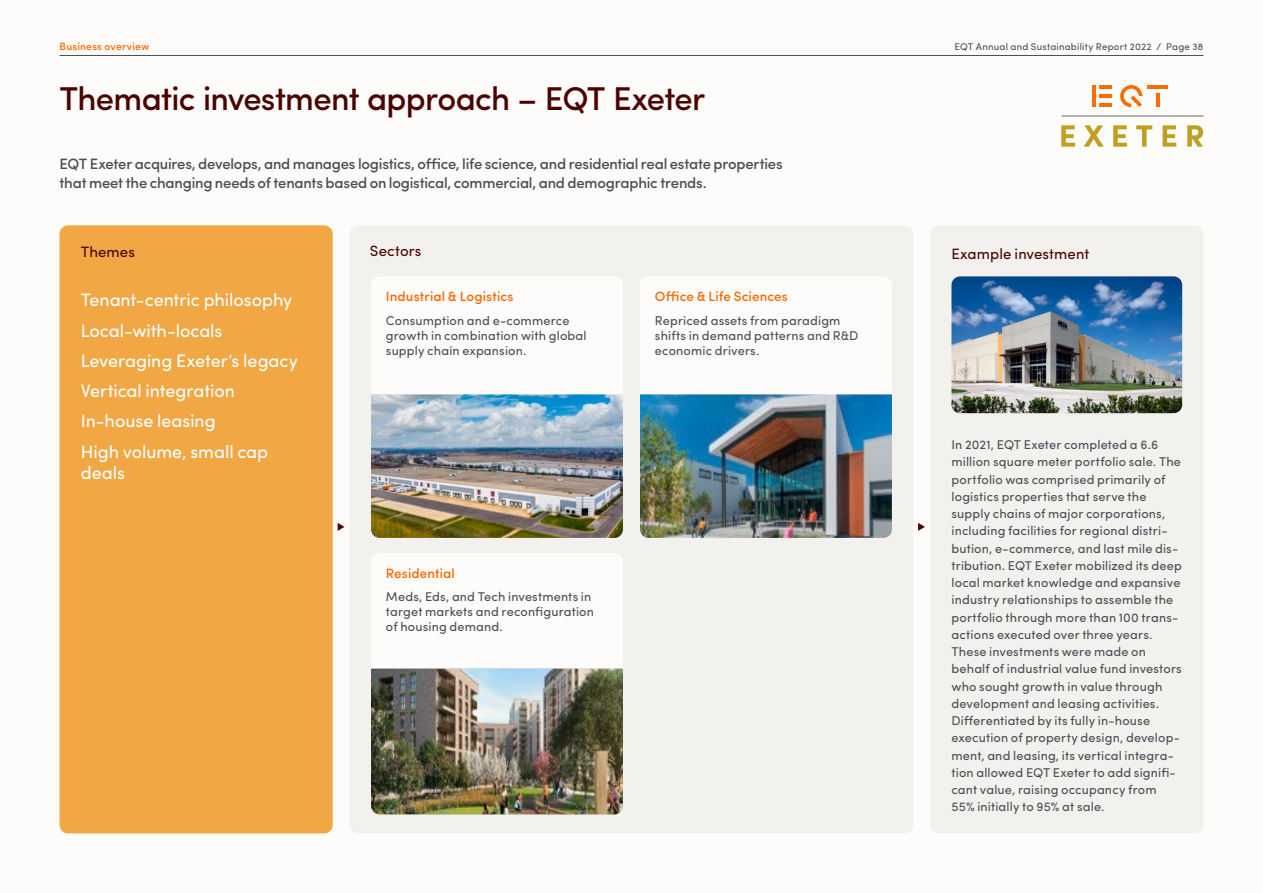
<style>
.page{position:relative;width:1263px;height:893px;background:#fdfcfb}
.page>*{position:absolute;margin:0;border:0;box-sizing:border-box;transform-origin:0 0}
.t1{font:500 33px "Sofia Pro";letter-spacing:-.02em;color:#4c0300}
.t2{font:18px/30.3px "Sofia Pro";letter-spacing:-.005em;color:#fff}
.t3{font:500 15px/19.5px "Sofia Pro";letter-spacing:-.015em;color:#4c4c55}
.t4{font:15px "Sofia Pro";letter-spacing:.005em;color:#4c0300}
.t5{font:500 13.5px "Sofia Pro";letter-spacing:.01em;color:#f60}
.t6{font:12.75px/17.2px "Sofia Pro";letter-spacing:.015em;color:#4c4c55}
.t7{font:500 10.5px "Sofia Pro";letter-spacing:.02em;color:#f60}
.t8{font:9.75px "Sofia Pro";letter-spacing:.025em;color:#4c4c55}
</style>
<div class="page">
<div style="left:60px;top:225px;width:273px;height:608px;background:#f0a744;border-radius:9px"></div>
<div style="left:350px;top:225px;width:563px;height:608px;background:#f3f1ee;border-radius:9px"></div>
<div style="left:371px;top:276px;width:252px;height:262px;background:#fdfcfb;border-radius:9px"></div>
<div style="left:371px;top:553px;width:252px;height:261px;background:#fdfcfb;border-radius:9px"></div>
<div style="left:640px;top:276px;width:252px;height:262px;background:#fdfcfb;border-radius:9px"></div>
<div style="left:930px;top:225px;width:273px;height:608px;background:#f3f1ee;border-radius:9px"></div>
<img style="left:371px;top:394px;width:252px;height:144px">
<img style="left:640px;top:394px;width:252px;height:144px">
<img style="left:371px;top:669px;width:252px;height:145px">
<svg style="left:338px;top:523px;width:6px;height:8px"></svg>
<svg style="left:918px;top:523px;width:7px;height:8px"></svg>
<svg style="left:1061px;top:125px;width:14px;height:22px"></svg>
<svg style="left:1083px;top:125px;width:21px;height:22px"></svg>
<svg style="left:1113px;top:125px;width:14px;height:22px"></svg>
<svg style="left:1136px;top:125px;width:16px;height:22px"></svg>
<svg style="left:1162px;top:125px;width:14px;height:22px"></svg>
<svg style="left:1187px;top:125px;width:16px;height:22px"></svg>
<hr style="left:1061px;top:116px;width:142px;height:1px;background:#61646a">
<hr style="left:1148px;top:86px;width:20px;height:3px;background:#ff6b00">
<svg style="left:1099px;top:86px;width:13px;height:3px"></svg>
<hr style="left:1099px;top:94px;width:13px;height:4px;background:#ff6b00">
<hr style="left:1099px;top:103px;width:13px;height:4px;background:#ff6b00">
<hr style="left:1092px;top:86px;width:3px;height:21px;background:#ff6b00">
<hr style="left:1156px;top:93px;width:4px;height:14px;background:#ff6b00">
<svg style="left:1120px;top:85px;width:22px;height:22px"></svg>
<img style="left:951px;top:276px;width:231px;height:137px">
<hr style="left:60px;top:55px;width:1143px;height:1px;background:#4c4c55">
<p class="t7" style="left:60px;top:38px;width:91px">Business overview</p>
<p class="t8" style="left:954px;top:39px;width:250px">EQT Annual and Sustainability Report 2022 / Page 38</p>
<h1 class="t1" style="left:60px;top:74px;width:647px">Thematic investment approach – EQT Exeter</h1>
<p class="t3" style="left:60px;top:153px;width:725px">EQT Exeter acquires, develops, and manages logistics, office, life science, and residential real estate properties that meet the changing needs of tenants based on logistical, commercial, and demographic trends.</p>
<p class="t4" style="left:81px;top:241px;width:56px">Themes</p>
<h2 class="t2" style="left:81px;top:284px;width:219px">Tenant-centric philosophy<br>Local-with-locals<br>Leveraging Exeter’s legacy<br>Vertical integration<br>In-house leasing<br>High volume, small cap</h2>
<h2 class="t2" style="left:81px;top:457px;width:46px">deals</h2>
<p class="t4" style="left:370px;top:239px;width:53px">Sectors</p>
<p class="t5" style="left:386px;top:287px;width:129px">Industrial &amp; Logistics</p>
<p class="t6" style="left:386px;top:312px;width:202px;line-height:15px">Consumption and e-commerce growth in combination with global supply chain expansion.</p>
<p class="t5" style="left:655px;top:287px;width:135px">Office &amp; Life Sciences</p>
<p class="t6" style="left:655px;top:312px;width:205px;line-height:15px">Repriced assets from paradigm shifts in demand patterns and R&amp;D economic drivers.</p>
<p class="t5" style="left:386px;top:563px;width:70px">Residential</p>
<p class="t6" style="left:386px;top:588px;width:210px;line-height:15px">Meds, Eds, and Tech investments in target markets and reconfiguration of housing demand.</p>
<p class="t4" style="left:951px;top:243px;width:139px">Example investment</p>
<p class="t6" style="left:951px;top:435px;width:232px">In 2021, EQT Exeter completed a 6.6 million square meter portfolio sale. The portfolio was comprised primarily of logistics properties that serve the supply chains of major corporations, including facilities for regional distri&shy;bution, e-commerce, and last mile dis&shy;tribution. EQT Exeter mobilized its deep local market knowledge and expansive industry relationships to assemble the portfolio through more than 100 trans&shy;actions executed over three years.<br>These investments were made on behalf of industrial value fund investors who sought growth in value through development and leasing activities.<br>Differentiated by its fully in-house execution of property design, develop&shy;ment, and leasing, its vertical integra&shy;tion allowed EQT Exeter to add signifi&shy;cant value, raising occupancy from 55% initially to 95% at sale.</p>
</div>
